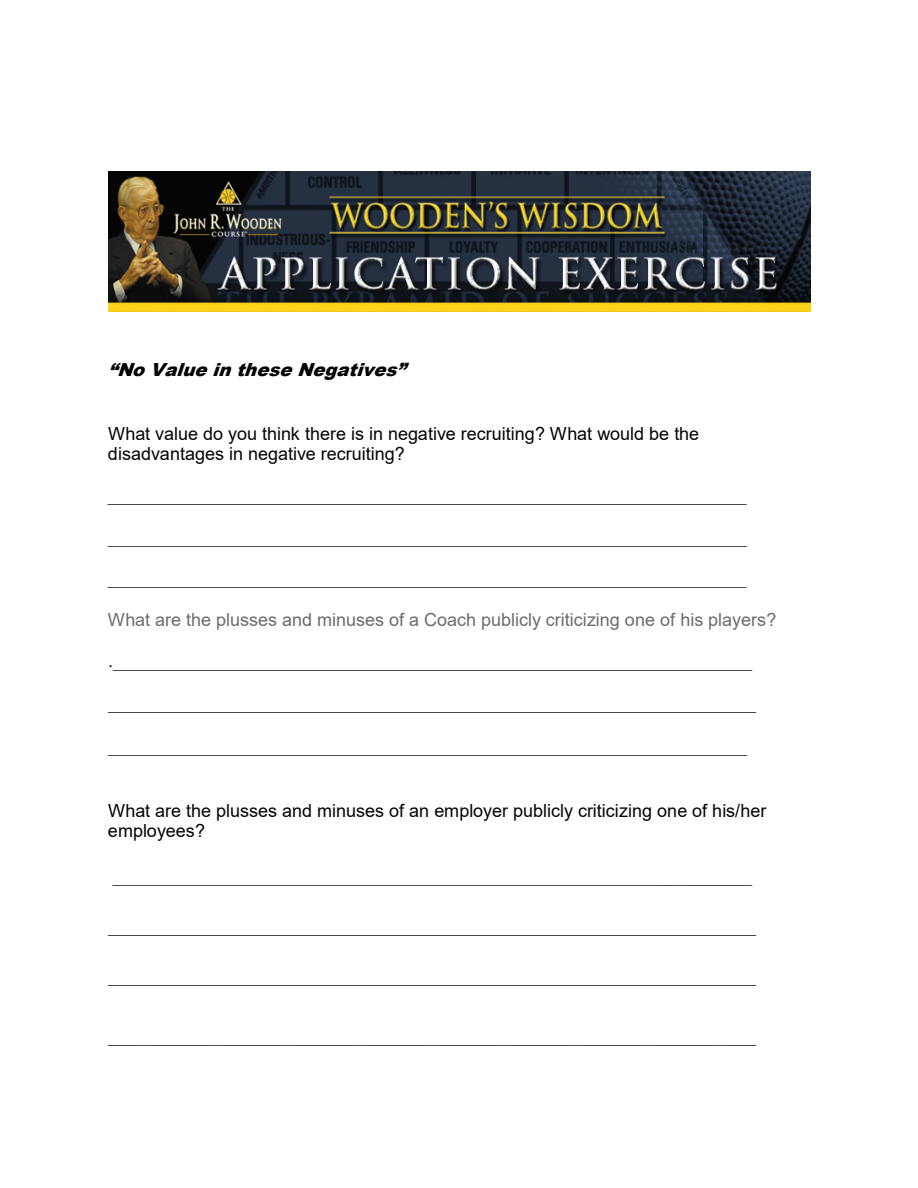
<style>
.page{position:relative;width:918px;height:1188px;background:#fff}
.page>*{position:absolute;margin:0;border:0;box-sizing:border-box;transform-origin:0 0}
.t1{font:18px "Times New Roman";color:#050504}
.t2{font:18px/20.7px "Arial";color:#050504}
.t3{font:18px "Arial";color:#6b6c6c}
.t4{font:italic 900 18px "Arial";color:#050504}
.s1{font-family:"Arial"}
</style>
<div class="page">
<img style="left:108px;top:172px;width:702px;height:139px">
<p class="t4" style="left:108px;top:356px;width:307px">“No Value in these Negatives”</p>
<p class="t2" style="left:108px;top:423px;width:593px">What value do you think there is in negative recruiting? What would be the disadvantages in negative recruiting?</p>
<p class="t1" style="left:108px;top:483px;width:640px">_______________________________________________________________________</p>
<p class="t1" style="left:108px;top:524px;width:640px">_______________________________________________________________________</p>
<p class="t1" style="left:108px;top:566px;width:640px">_______________________________________________________________________</p>
<p class="t3" style="left:108px;top:607px;width:670px">What are the plusses and minuses of a Coach publicly criticizing one of his players?</p>
<p class="t1" style="left:108px;top:649px;width:646px"><span class="s1">.</span>_______________________________________________________________________</p>
<p class="t1" style="left:108px;top:690px;width:649px">________________________________________________________________________</p>
<p class="t1" style="left:108px;top:733px;width:640px">_______________________________________________________________________</p>
<p class="t2" style="left:108px;top:800px;width:660px">What are the plusses and minuses of an employer publicly criticizing one of his/her employees?</p>
<p class="t1" style="left:113px;top:863px;width:641px">_______________________________________________________________________</p>
<p class="t1" style="left:108px;top:913px;width:649px">________________________________________________________________________</p>
<p class="t1" style="left:108px;top:964px;width:649px">________________________________________________________________________</p>
<p class="t1" style="left:108px;top:1023px;width:649px">________________________________________________________________________</p>
</div>
